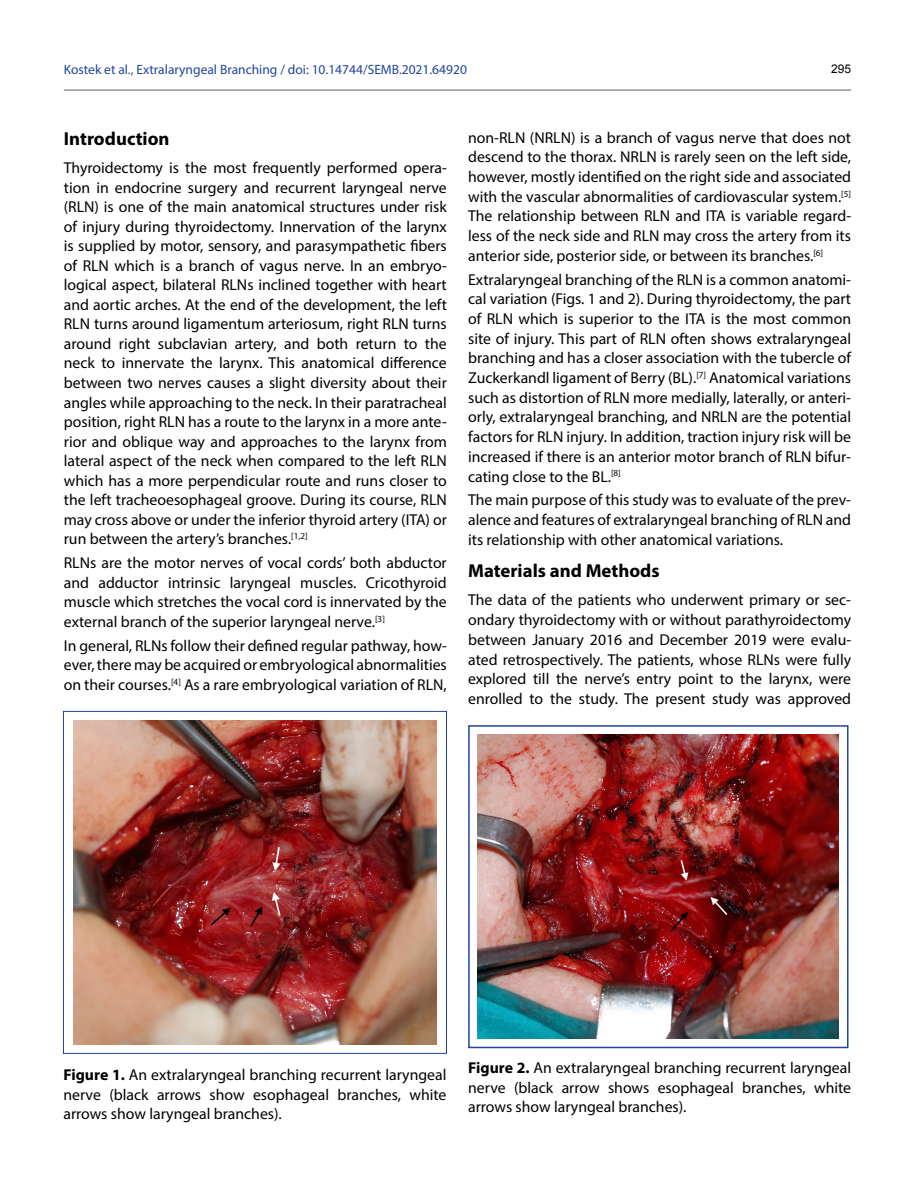
<style>
.page{position:relative;width:915px;height:1191px;background:#fff}
.page>*{position:absolute;margin:0;border:0;box-sizing:border-box;transform-origin:0 0}
.t1{font:700 18.75px "Myriad Pro";color:#000}
.t2{font:15.75px/19.5px "Myriad Pro";color:#000;text-align:justify}
.t3{font:13.5px "Myriad Pro";color:#20449c}
.t4{font:12px "Arial";color:#000}
.s1{font-weight:700}
</style>
<div class="page">
<hr style="left:64px;top:89px;width:786px;height:2px;background:#939598">
<img style="left:73px;top:720px;width:363px;height:324px">
<div style="left:63px;top:711px;width:383px;height:342px;border:1px solid #20449c"></div>
<img style="left:478px;top:735px;width:360px;height:303px">
<div style="left:468px;top:725px;width:380px;height:323px;border:2px solid #20449c"></div>
<p class="t3" style="left:64px;top:61px;width:404px">Kostek et al., Extralaryngeal Branching / doi: 10.14744/SEMB.2021.64920</p>
<p class="t4" style="left:830px;top:60px;width:22px">295</p>
<p class="t1" style="left:64px;top:126px;width:107px">Introduction</p>
<p class="t2" style="left:64px;top:158px;width:384px">Thyroidectomy is the most frequently performed opera&shy;tion in endocrine surgery and recurrent laryngeal nerve (RLN) is one of the main anatomical structures under risk of injury during thyroidectomy. Innervation of the larynx is supplied by motor, sensory, and parasympathetic fibers of RLN which is a branch of vagus nerve. In an embryo&shy;logical aspect, bilateral RLNs inclined together with heart and aortic arches. At the end of the development, the left RLN turns around ligamentum arteriosum, right RLN turns around right subclavian artery, and both return to the neck to innervate the larynx. This anatomical difference between two nerves causes a slight diversity about their angles while approaching to the neck. In their paratracheal position, right RLN has a route to the larynx in a more ante&shy;rior and oblique way and approaches to the larynx from lateral aspect of the neck when compared to the left RLN which has a more perpendicular route and runs closer to the left tracheoesophageal groove. During its course, RLN may cross above or under the inferior thyroid artery (ITA) or run between the artery’s branches.<sup>[1,2]</sup></p>
<p class="t2" style="left:64px;top:553px;width:384px">RLNs are the motor nerves of vocal cords’ both abductor and adductor intrinsic laryngeal muscles. Cricothyroid muscle which stretches the vocal cord is innervated by the external branch of the superior laryngeal nerve.<sup>[3]</sup></p>
<p class="t2" style="left:64px;top:635px;width:384px">In general, RLNs follow their defined regular pathway, how&shy;ever, there may be acquired or embryological abnormalities on their courses.<sup>[4]</sup> As a rare embryological variation of RLN,</p>
<p class="t2" style="left:468px;top:127px;width:384px">non-RLN (NRLN) is a branch of vagus nerve that does not descend to the thorax. NRLN is rarely seen on the left side, however, mostly identified on the right side and associated with the vascular abnormalities of cardiovascular system.<sup>[5] </sup>The relationship between RLN and ITA is variable regard&shy;less of the neck side and RLN may cross the artery from its anterior side, posterior side, or between its branches.<sup>[6]</sup></p>
<p class="t2" style="left:468px;top:269px;width:384px">Extralaryngeal branching of the RLN is a common anatomi&shy;cal variation (Figs. 1 and 2). During thyroidectomy, the part of RLN which is superior to the ITA is the most common site of injury. This part of RLN often shows extralaryngeal branching and has a closer association with the tubercle of Zuckerkandl ligament of Berry (BL).<sup>[7]</sup> Anatomical variations such as distortion of RLN more medially, laterally, or anteri&shy;orly, extralaryngeal branching, and NRLN are the potential factors for RLN injury. In addition, traction injury risk will be increased if there is an anterior motor branch of RLN bifur&shy;cating close to the BL.<sup>[8]</sup></p>
<p class="t2" style="left:468px;top:490px;width:384px">The main purpose of this study was to evaluate of the prev&shy;alence and features of extralaryngeal branching of RLN and its relationship with other anatomical variations.</p>
<p class="t1" style="left:468px;top:559px;width:193px">Materials and Methods</p>
<p class="t2" style="left:468px;top:590px;width:384px">The data of the patients who underwent primary or sec&shy;ondary thyroidectomy with or without parathyroidectomy between January 2016 and December 2019 were evalu&shy;ated retrospectively. The patients, whose RLNs were fully explored till the nerve’s entry point to the larynx, were enrolled to the study. The present study was approved</p>
<p class="t2" style="left:63px;top:1065px;width:384px"><span class="s1">Figure 1.</span> An extralaryngeal branching recurrent laryngeal nerve (black arrows show esophageal branches, white arrows show laryngeal branches).</p>
<p class="t2" style="left:468px;top:1058px;width:384px"><span class="s1">Figure 2.</span> An extralaryngeal branching recurrent laryngeal nerve (black arrow shows esophageal branches, white arrows show laryngeal branches).</p>
</div>
